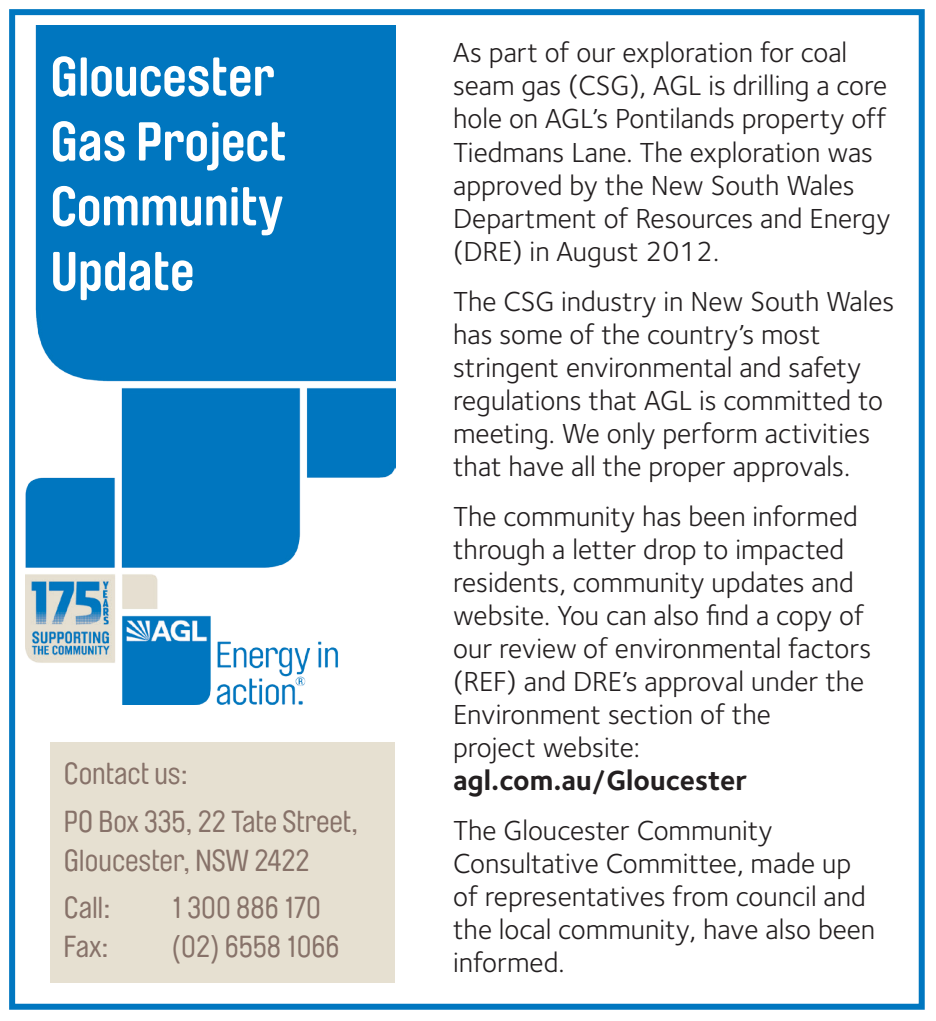
<style>
.page{position:relative;width:936px;height:1021px;background:#fff}
.page>*{position:absolute;margin:0;border:0;box-sizing:border-box;transform-origin:0 0}
.t1{font:700 54px/64.8px "Brauer Neue";color:#fff}
.t2{font:30px/47.4px "Brauer Neue";color:#877269}
.t3{font:28.5px/33px "Foundry Sterling";color:#231f20}
.t4{font:700 28.5px "Foundry Sterling";color:#231f20}
</style>
<div class="page">
<img style="left:26px;top:26px;width:369px;height:678px">
<div style="left:50px;top:741px;width:345px;height:241px;background:#e6e0d1"></div>
<div style="left:9px;top:9px;width:915px;height:1000px;border:6px solid #0077c0"></div>
<h1 class="t1" style="left:50px;top:45px;width:238px">Gloucester<br>Gas Project<br>Community<br>Update</h1>
<p class="t2" style="left:64px;top:750px;width:296px">Contact us:<br>PO Box 335, 22 Tate Street,</p>
<p class="t2" style="left:64px;top:837px;width:247px">Gloucester, NSW 2422<br>Call:</p>
<p class="t2" style="left:172px;top:884px;width:151px">1 300 886 170</p>
<p class="t2" style="left:64px;top:923px;width:46px">Fax:</p>
<p class="t2" style="left:172px;top:923px;width:169px">(02) 6558 1066</p>
<p class="t3" style="left:453px;top:36px;width:439px">As part of our exploration for coal seam gas (CSG), AGL is drilling a core hole on AGL’s Pontilands property off Tiedmans Lane. The exploration was approved by the New South Wales Department of Resources and Energy (DRE) in August 2012.</p>
<p class="t3" style="left:453px;top:284px;width:443px">The CSG industry in New South Wales has some of the country’s most stringent environmental and safety regulations that AGL is committed to meeting. We only perform activities that have all the proper approvals.</p>
<p class="t3" style="left:453px;top:499px;width:419px">The community has been informed through a letter drop to impacted residents, community updates and website. You can also find a copy of our review of environmental factors (REF) and DRE’s approval under the<br>Environment section of the<br>project website:</p>
<p class="t4" style="left:453px;top:763px;width:295px">agl.com.au/Gloucester</p>
<p class="t3" style="left:453px;top:813px;width:423px">The Gloucester Community<br>Consultative Committee, made up of representatives from council and the local community, have also been informed.</p>
</div>
